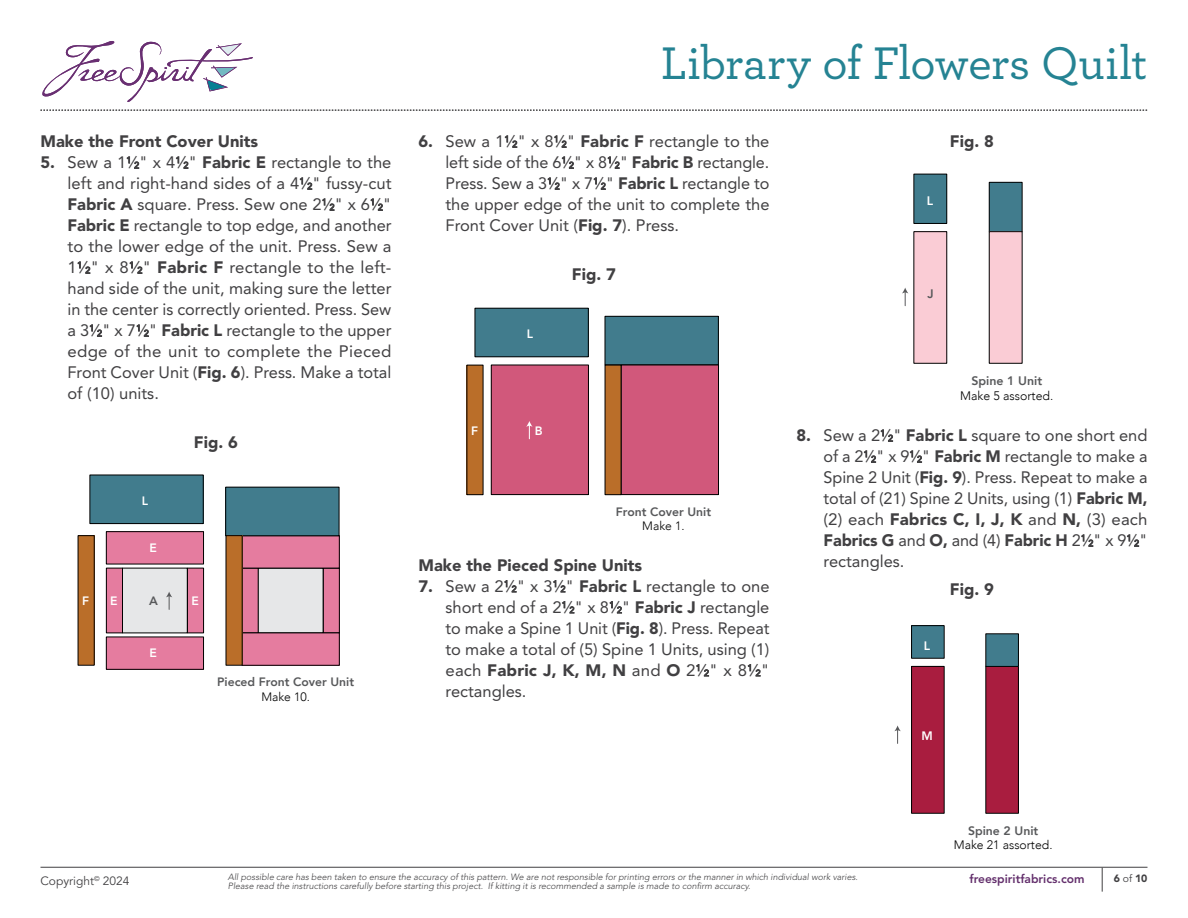
<style>
.page{position:relative;width:1188px;height:918px;background:#fff}
.page>*{position:absolute;margin:0;border:0;box-sizing:border-box;transform-origin:0 0}
.t1{font:500 48px "Archer";letter-spacing:-.005em;color:#258393}
.t2{font:16.5px/21px "Avenir LT Std";color:#414042;text-align:justify}
.BODY{font:900 16.5px "Avenir LT Std";color:#414042}
.Illustrations{font:900 16.5px "Avenir LT Std";color:#414042}
.t3{font:300 12.3px/14.9px "Avenir";color:#000;text-align:center}
.t4{font:800 12.3px "Avenir";color:#fff}
.t5{font:800 12.3px "Avenir";color:#58595b}
.t6{font:800 12.15px/14.5px "Avenir";color:#58595b;text-align:center}
.t7{font:800 12.15px "Avenir";color:#fff}
.t8{font:800 12px "Avenir LT Std";color:#632f6c}
.t9{font:12px "Avenir LT Std";color:#414042}
.t10{font:900 10.5px "Avenir LT Std";color:#414042}
.t11{font:italic 300 9px "Avenir LT Std";color:#414042}
.s1{font-weight:900}
.s2{font-size:9.15px}
.s3{font-weight:300;color:#000}
.s4{font-weight:800;color:#58595b}
.s5{font-weight:400}
</style>
<div class="page">
<svg style="left:1102px;top:868px;width:1px;height:24px"></svg>
<hr style="left:40px;top:867px;width:1108px;height:1px;background:#414042">
<svg style="left:42px;top:41px;width:211px;height:61px"></svg>
<svg style="left:40px;top:110px;width:1108px;height:1px"></svg>
<div style="left:242px;top:568px;width:16px;height:65px;background:#e57c9f"></div>
<div style="left:242px;top:568px;width:17px;height:65px;border:1px solid #000"></div>
<div style="left:323px;top:568px;width:16px;height:65px;background:#e57c9f"></div>
<div style="left:323px;top:568px;width:17px;height:65px;border:1px solid #000"></div>
<div style="left:258px;top:568px;width:65px;height:65px;background:#e6e7e8"></div>
<div style="left:258px;top:568px;width:65px;height:65px;border:1px solid #000"></div>
<div style="left:242px;top:536px;width:97px;height:32px;background:#e57c9f"></div>
<div style="left:242px;top:633px;width:97px;height:32px;background:#e57c9f"></div>
<div style="left:242px;top:633px;width:98px;height:33px;border:1px solid #000"></div>
<div style="left:226px;top:487px;width:113px;height:49px;background:#417c8d"></div>
<div style="left:225px;top:487px;width:114px;height:49px;border:1px solid #000"></div>
<div style="left:226px;top:536px;width:16px;height:129px;background:#ba6e29"></div>
<div style="left:226px;top:535px;width:17px;height:131px;border:1px solid #000"></div>
<div style="left:106px;top:568px;width:17px;height:65px;background:#e57c9f"></div>
<div style="left:106px;top:568px;width:17px;height:65px;border:1px solid #000"></div>
<div style="left:187px;top:568px;width:17px;height:65px;background:#e57c9f"></div>
<div style="left:187px;top:568px;width:17px;height:65px;border:1px solid #000"></div>
<div style="left:123px;top:568px;width:64px;height:65px;background:#e6e7e8"></div>
<div style="left:122px;top:568px;width:66px;height:65px;border:1px solid #000"></div>
<div style="left:106px;top:532px;width:98px;height:32px;background:#e57c9f"></div>
<div style="left:106px;top:531px;width:98px;height:33px;border:1px solid #000"></div>
<div style="left:106px;top:637px;width:98px;height:32px;background:#e57c9f"></div>
<div style="left:106px;top:637px;width:98px;height:33px;border:1px solid #000"></div>
<div style="left:90px;top:475px;width:113px;height:49px;background:#417c8d"></div>
<div style="left:90px;top:475px;width:114px;height:49px;border:1px solid #000"></div>
<div style="left:78px;top:536px;width:16px;height:129px;background:#ba6e29"></div>
<div style="left:78px;top:535px;width:17px;height:131px;border:1px solid #000"></div>
<svg style="left:166px;top:592px;width:6px;height:17px"></svg>
<div style="left:475px;top:308px;width:113px;height:49px;background:#417c8d"></div>
<div style="left:475px;top:308px;width:114px;height:49px;border:1px solid #000"></div>
<div style="left:467px;top:365px;width:16px;height:130px;background:#ba6e29"></div>
<div style="left:491px;top:365px;width:97px;height:130px;background:#d1587b"></div>
<div style="left:491px;top:365px;width:98px;height:130px;border:1px solid #000"></div>
<div style="left:605px;top:316px;width:113px;height:49px;background:#417c8d"></div>
<div style="left:605px;top:316px;width:114px;height:49px;border:1px solid #000"></div>
<div style="left:605px;top:365px;width:16px;height:130px;background:#ba6e29"></div>
<div style="left:621px;top:365px;width:98px;height:130px;background:#d1587b"></div>
<div style="left:621px;top:365px;width:98px;height:130px;border:1px solid #000"></div>
<svg style="left:526px;top:421px;width:7px;height:18px"></svg>
<div style="left:914px;top:174px;width:33px;height:49px;background:#417c8d"></div>
<div style="left:914px;top:174px;width:33px;height:50px;border:1px solid #000"></div>
<div style="left:914px;top:232px;width:33px;height:131px;background:#faccd5"></div>
<div style="left:989px;top:182px;width:33px;height:50px;background:#417c8d"></div>
<div style="left:989px;top:182px;width:33px;height:50px;border:1px solid #000"></div>
<div style="left:989px;top:232px;width:33px;height:131px;background:#faccd5"></div>
<svg style="left:902px;top:288px;width:6px;height:18px"></svg>
<div style="left:986px;top:666px;width:32px;height:147px;background:#a91d3f"></div>
<div style="left:985px;top:666px;width:34px;height:148px;border:1px solid #000"></div>
<div style="left:986px;top:634px;width:32px;height:32px;background:#417c8d"></div>
<div style="left:985px;top:633px;width:34px;height:34px;border:1px solid #000"></div>
<div style="left:912px;top:666px;width:32px;height:147px;background:#a91d3f"></div>
<div style="left:911px;top:666px;width:34px;height:148px;border:1px solid #000"></div>
<div style="left:912px;top:626px;width:32px;height:32px;background:#417c8d"></div>
<div style="left:911px;top:625px;width:34px;height:34px;border:1px solid #000"></div>
<svg style="left:894px;top:725px;width:7px;height:18px"></svg>
<p class="BODY" style="left:40px;top:132px;width:219px">Make the Front Cover Units</p>
<p class="t2" style="left:68px;top:152px;width:326px;text-indent:-27px"><span class="s1">5.</span> Sew a 1<sup>1</sup>⁄<span class="s2">2</span>" x 4<sup>1</sup>⁄<span class="s2">2</span>" <span class="s1">Fabric E</span> rectangle to the left and right-hand sides of a 4<sup>1</sup>⁄<span class="s2">2</span>" fussy-cut <span class="s1">Fabric A</span> square. Press. Sew one 2<sup>1</sup>⁄<span class="s2">2</span>" x 6<sup>1</sup>⁄<span class="s2">2</span>" <span class="s1">Fabric E</span> rectangle to top edge, and another to the lower edge of the unit. Press. Sew a 1<sup>1</sup>⁄<span class="s2">2</span>" x 8<sup>1</sup>⁄<span class="s2">2</span>" <span class="s1">Fabric F</span> rectangle to the left&shy;hand side of the unit, making sure the letter in the center is correctly oriented. Press. Sew a 3<sup>1</sup>⁄<span class="s2">2</span>" x 7<sup>1</sup>⁄<span class="s2">2</span>" <span class="s1">Fabric L</span> rectangle to the upper edge of the unit to complete the Pieced Front Cover Unit (<span class="s1">Fig. 6</span>). Press. Make a total of (10) units.</p>
<p class="Illustrations" style="left:194px;top:432px;width:46px">Fig. 6</p>
<p class="t7" style="left:142px;top:491px;width:8px">L</p>
<p class="t7" style="left:150px;top:539px;width:9px">E</p>
<p class="t7" style="left:82px;top:592px;width:8px">F</p>
<p class="t7" style="left:110px;top:592px;width:9px">E</p>
<p class="t6" style="left:149px;top:594px;width:10px">A</p>
<p class="t7" style="left:191px;top:592px;width:9px">E</p>
<p class="t7" style="left:150px;top:643px;width:9px">E</p>
<p class="t6" style="left:217px;top:675px;width:139px">Pieced Front Cover Unit<br><span class="s3">Make 10.</span></p>
<h1 class="t1" style="left:661px;top:28px;width:488px">Library of Flowers Quilt</h1>
<p class="t2" style="left:446px;top:131px;width:326px;text-indent:-27px"><span class="s1">6.</span> Sew a 1<sup>1</sup>⁄<span class="s2">2</span>" x 8<sup>1</sup>⁄<span class="s2">2</span>" <span class="s1">Fabric F</span> rectangle to the left side of the 6<sup>1</sup>⁄<span class="s2">2</span>" x 8<sup>1</sup>⁄<span class="s2">2</span>" <span class="s1">Fabric B</span> rectangle.<br>Press. Sew a 3<sup>1</sup>⁄<span class="s2">2</span>" x 7<sup>1</sup>⁄<span class="s2">2</span>" <span class="s1">Fabric L</span> rectangle to the upper edge of the unit to complete the Front Cover Unit (<span class="s1">Fig. 7</span>). Press.</p>
<p class="Illustrations" style="left:572px;top:264px;width:46px">Fig. 7</p>
<p class="t7" style="left:471px;top:421px;width:8px">F</p>
<p class="t7" style="left:527px;top:324px;width:8px">L</p>
<p class="t7" style="left:535px;top:421px;width:9px">B</p>
<p class="t6" style="left:616px;top:504px;width:97px">Front Cover Unit<br><span class="s3">Make 1.</span></p>
<p class="BODY" style="left:418px;top:555px;width:225px">Make the Pieced Spine Units</p>
<p class="t2" style="left:446px;top:576px;width:326px;text-indent:-27px"><span class="s1">7.</span> Sew a 2<sup>1</sup>⁄<span class="s2">2</span>" x 3<sup>1</sup>⁄<span class="s2">2</span>" <span class="s1">Fabric L</span> rectangle to one short end of a 2<sup>1</sup>⁄<span class="s2">2</span>" x 8<sup>1</sup>⁄<span class="s2">2</span>" <span class="s1">Fabric J</span> rectangle to make a Spine 1 Unit (<span class="s1">Fig. 8</span>). Press. Repeat to make a total of (5) Spine 1 Units, using (1) each <span class="s1">Fabric J, K, M, N</span> and <span class="s1">O</span> 2<sup>1</sup>⁄<span class="s2">2</span>" x 8<sup>1</sup>⁄<span class="s2">2</span>" rectangles.</p>
<p class="t4" style="left:927px;top:191px;width:8px">L</p>
<p class="Illustrations" style="left:950px;top:132px;width:46px">Fig. 8</p>
<p class="t5" style="left:928px;top:284px;width:8px">J</p>
<p class="t3" style="left:960px;top:373px;width:95px"><span class="s4">Spine 1 Unit<br></span>Make 5 assorted.</p>
<p class="t2" style="left:824px;top:425px;width:326px;text-indent:-27px"><span class="s1">8.</span> Sew a 2<sup>1</sup>⁄<span class="s2">2</span>" <span class="s1">Fabric L</span> square to one short end of a 2<sup>1</sup>⁄<span class="s2">2</span>" x 9<sup>1</sup>⁄<span class="s2">2</span>" <span class="s1">Fabric M</span> rectangle to make a Spine 2 Unit (<span class="s1">Fig. 9</span>). Press. Repeat to make a total of (21) Spine 2 Units, using (1) <span class="s1">Fabric M, </span>(2) each <span class="s1">Fabrics C, I, J, K</span> and <span class="s1">N,</span> (3) each <span class="s1">Fabrics G</span> and <span class="s1">O,</span> and (4) <span class="s1">Fabric H</span> 2<sup>1</sup>⁄<span class="s2">2</span>" x 9<sup>1</sup>⁄<span class="s2">2</span>" rectangles.</p>
<p class="Illustrations" style="left:950px;top:579px;width:46px">Fig. 9</p>
<p class="t4" style="left:924px;top:636px;width:8px">L</p>
<p class="t4" style="left:921px;top:727px;width:13px">M</p>
<p class="t3" style="left:954px;top:823px;width:100px"><span class="s4">Spine 2 Unit<br></span>Make 21 assorted.</p>
<p class="t9" style="left:40px;top:874px;width:91px">Copyright<sup>©</sup> 2024</p>
<p class="t11" style="left:228px;top:872px;width:632px">All possible care has been taken to ensure the accuracy of this pattern. We are not responsible for printing errors or the manner in which individual work varies.</p>
<p class="t8" style="left:969px;top:872px;width:117px">freespiritfabrics.com</p>
<p class="t10" style="left:1114px;top:872px;width:35px">6 <span class="s5">of</span> 10</p>
<p class="t11" style="left:228px;top:881px;width:524px">Please read the instructions carefully before starting this project. If kitting it is recommended a sample is made to confirm accuracy.</p>
</div>
